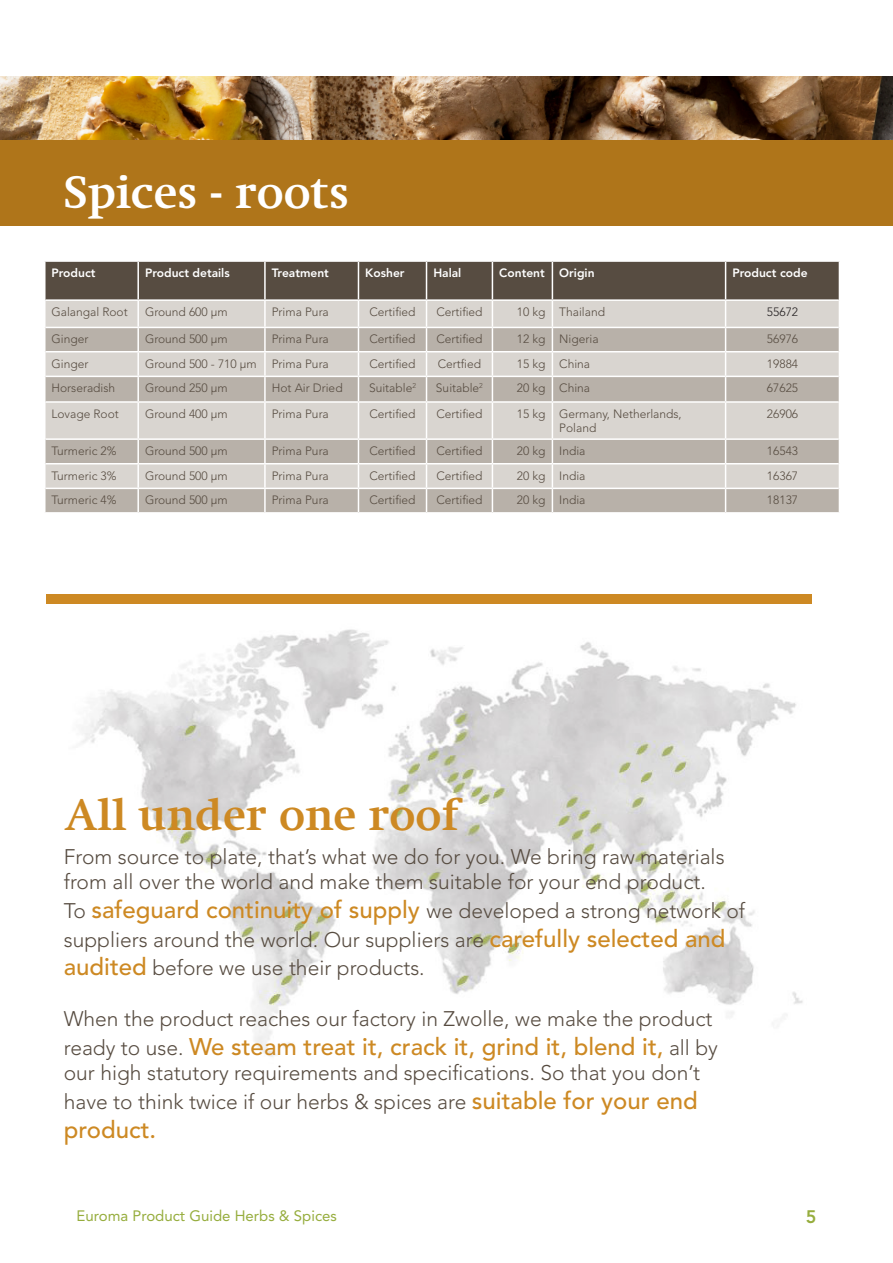
<style>
.page{position:relative;width:893px;height:1263px;background:#fff}
.page>*{position:absolute;margin:0;border:0;box-sizing:border-box;transform-origin:0 0}
.t1{font:700 46.5px "Swift LT Std";color:#fff}
.t2{font:700 45px "Swift LT Std";color:#cd8923}
.t3{font:500 24px "Avenir LT Std";color:#cd8923}
.t4{font:300 21px/28.8px "Avenir LT Std";color:#574c41}
.t5{font:800 18px "Avenir LT Std";color:#96ad3d}
.t6{font:15px "Avenir LT Std";color:#96ad3d}
.t7{font:300 12px/14.4px "Avenir LT Std";color:#574c41}
.t8{font:800 12px "Avenir LT Std";color:#fff}
.t9{font:300 12px "Avenir LT Std";color:#231f20}
.s1{font-weight:500;font-size:24px;color:#cd8923}
.s2{font-weight:300;font-size:21px;color:#574c41}
</style>
<div class="page">
<img style="left:81px;top:629px;width:722px;height:428px">
<svg style="left:46px;top:403px;width:793px;height:109px;background:#cbc5bf"></svg>
<svg style="left:45px;top:261px;width:795px;height:141px;background:#aea8a1"></svg>
<hr style="left:46px;top:401px;width:92px;height:2px;background:#fff">
<hr style="left:138px;top:401px;width:127px;height:2px;background:#fff">
<hr style="left:137px;top:403px;width:2px;height:35px;background:#fff">
<hr style="left:265px;top:401px;width:93px;height:2px;background:#fff">
<hr style="left:264px;top:403px;width:2px;height:35px;background:#fff">
<hr style="left:358px;top:401px;width:68px;height:2px;background:#fff">
<hr style="left:358px;top:403px;width:1px;height:35px;background:#fff">
<hr style="left:426px;top:401px;width:66px;height:2px;background:#fff">
<hr style="left:426px;top:403px;width:1px;height:35px;background:#fff">
<hr style="left:492px;top:401px;width:60px;height:2px;background:#fff">
<hr style="left:492px;top:403px;width:1px;height:35px;background:#fff">
<hr style="left:552px;top:401px;width:174px;height:2px;background:#fff">
<hr style="left:552px;top:403px;width:1px;height:35px;background:#fff">
<hr style="left:726px;top:401px;width:113px;height:2px;background:#fff">
<hr style="left:725px;top:403px;width:1px;height:35px;background:#fff">
<hr style="left:46px;top:438px;width:92px;height:2px;background:#fff">
<hr style="left:138px;top:438px;width:127px;height:2px;background:#fff">
<hr style="left:137px;top:440px;width:2px;height:23px;background:#fff">
<hr style="left:265px;top:438px;width:93px;height:2px;background:#fff">
<hr style="left:264px;top:440px;width:2px;height:23px;background:#fff">
<hr style="left:358px;top:438px;width:68px;height:2px;background:#fff">
<hr style="left:426px;top:438px;width:66px;height:2px;background:#fff">
<hr style="left:492px;top:438px;width:60px;height:2px;background:#fff">
<hr style="left:552px;top:438px;width:174px;height:2px;background:#fff">
<hr style="left:726px;top:438px;width:113px;height:2px;background:#fff">
<hr style="left:46px;top:463px;width:92px;height:1px;background:#fff">
<hr style="left:138px;top:463px;width:127px;height:1px;background:#fff">
<hr style="left:137px;top:464px;width:2px;height:24px;background:#fff">
<hr style="left:265px;top:463px;width:93px;height:1px;background:#fff">
<hr style="left:264px;top:464px;width:2px;height:24px;background:#fff">
<hr style="left:358px;top:463px;width:68px;height:1px;background:#fff">
<hr style="left:426px;top:463px;width:66px;height:1px;background:#fff">
<hr style="left:492px;top:463px;width:60px;height:1px;background:#fff">
<hr style="left:552px;top:463px;width:174px;height:1px;background:#fff">
<hr style="left:726px;top:463px;width:113px;height:1px;background:#fff">
<hr style="left:46px;top:488px;width:92px;height:1px;background:#fff">
<hr style="left:138px;top:488px;width:127px;height:1px;background:#fff">
<hr style="left:137px;top:489px;width:2px;height:23px;background:#fff">
<hr style="left:265px;top:488px;width:93px;height:1px;background:#fff">
<hr style="left:264px;top:489px;width:2px;height:23px;background:#fff">
<hr style="left:358px;top:488px;width:68px;height:1px;background:#fff">
<svg style="left:358px;top:440px;width:1px;height:72px"></svg>
<hr style="left:426px;top:488px;width:66px;height:1px;background:#fff">
<svg style="left:426px;top:440px;width:1px;height:72px"></svg>
<hr style="left:492px;top:488px;width:60px;height:1px;background:#fff">
<svg style="left:492px;top:440px;width:1px;height:72px"></svg>
<hr style="left:552px;top:488px;width:174px;height:1px;background:#fff">
<svg style="left:552px;top:440px;width:1px;height:72px"></svg>
<hr style="left:726px;top:488px;width:113px;height:1px;background:#fff">
<svg style="left:725px;top:440px;width:1px;height:72px"></svg>
<img style="left:0;top:77px;width:893px;height:63px">
<div style="left:0;top:140px;width:893px;height:85px;background:#af751a"></div>
<div style="left:47px;top:594px;width:765px;height:10px;background:#cd8923"></div>
<p class="t1" style="left:64px;top:167px;width:287px">Spices - roots</p>
<p class="t8" style="left:51px;top:266px;width:46px">Product</p>
<p class="t8" style="left:145px;top:266px;width:86px">Product details</p>
<p class="t8" style="left:272px;top:266px;width:59px">Treatment</p>
<p class="t8" style="left:365px;top:266px;width:41px">Kosher</p>
<p class="t8" style="left:433px;top:266px;width:30px">Halal</p>
<p class="t8" style="left:499px;top:266px;width:47px">Content</p>
<p class="t8" style="left:559px;top:266px;width:37px">Origin</p>
<p class="t8" style="left:732px;top:266px;width:77px">Product code</p>
<p class="t7" style="left:51px;top:305px;width:78px">Galangal Root</p>
<p class="t7" style="left:145px;top:305px;width:84px">Ground 600 μm</p>
<p class="t7" style="left:272px;top:305px;width:59px">Prima Pura</p>
<p class="t7" style="left:369px;top:305px;width:48px">Certified</p>
<p class="t7" style="left:436px;top:305px;width:48px">Certified</p>
<p class="t7" style="left:517px;top:305px;width:30px">10 kg</p>
<p class="t7" style="left:559px;top:305px;width:47px">Thailand</p>
<p class="t9" style="left:767px;top:305px;width:33px">55672</p>
<p class="t7" style="left:51px;top:332px;width:38px">Ginger</p>
<p class="t7" style="left:145px;top:332px;width:84px">Ground 500 μm</p>
<p class="t7" style="left:272px;top:332px;width:59px">Prima Pura</p>
<p class="t7" style="left:369px;top:332px;width:48px">Certified</p>
<p class="t7" style="left:436px;top:332px;width:48px">Certified</p>
<p class="t7" style="left:517px;top:332px;width:30px">12 kg</p>
<p class="t7" style="left:559px;top:332px;width:41px">Nigeria</p>
<p class="t7" style="left:767px;top:332px;width:33px">56976</p>
<p class="t7" style="left:51px;top:356px;width:38px">Ginger</p>
<p class="t7" style="left:145px;top:356px;width:113px">Ground 500 - 710 μm</p>
<p class="t7" style="left:272px;top:356px;width:59px">Prima Pura</p>
<p class="t7" style="left:369px;top:356px;width:48px">Certified</p>
<p class="t7" style="left:438px;top:356px;width:45px">Certfied</p>
<p class="t7" style="left:517px;top:356px;width:30px">15 kg</p>
<p class="t7" style="left:559px;top:356px;width:32px">China</p>
<p class="t7" style="left:767px;top:356px;width:33px">19884</p>
<p class="t7" style="left:51px;top:381px;width:65px">Horseradish</p>
<p class="t7" style="left:145px;top:381px;width:84px">Ground 250 μm</p>
<p class="t7" style="left:272px;top:381px;width:72px">Hot Air Dried</p>
<p class="t7" style="left:369px;top:381px;width:48px">Suitable<sup>2</sup></p>
<p class="t7" style="left:436px;top:381px;width:48px">Suitable<sup>2</sup></p>
<p class="t7" style="left:517px;top:381px;width:30px">20 kg</p>
<p class="t7" style="left:559px;top:381px;width:32px">China</p>
<p class="t7" style="left:767px;top:381px;width:33px">67625</p>
<p class="t7" style="left:51px;top:407px;width:69px">Lovage Root</p>
<p class="t7" style="left:145px;top:407px;width:84px">Ground 400 μm</p>
<p class="t7" style="left:272px;top:407px;width:59px">Prima Pura</p>
<p class="t7" style="left:369px;top:407px;width:48px">Certified</p>
<p class="t7" style="left:436px;top:407px;width:48px">Certified</p>
<p class="t7" style="left:517px;top:407px;width:30px">15 kg</p>
<p class="t7" style="left:559px;top:407px;width:124px">Germany, Netherlands,<br>Poland</p>
<p class="t7" style="left:767px;top:407px;width:33px">26906</p>
<p class="t7" style="left:51px;top:444px;width:67px">Turmeric 2%</p>
<p class="t7" style="left:145px;top:444px;width:84px">Ground 500 μm</p>
<p class="t7" style="left:272px;top:444px;width:59px">Prima Pura</p>
<p class="t7" style="left:369px;top:444px;width:48px">Certified</p>
<p class="t7" style="left:436px;top:444px;width:48px">Certified</p>
<p class="t7" style="left:517px;top:444px;width:30px">20 kg</p>
<p class="t7" style="left:559px;top:444px;width:28px">India</p>
<p class="t7" style="left:767px;top:444px;width:33px">16543</p>
<p class="t7" style="left:51px;top:468px;width:67px">Turmeric 3%</p>
<p class="t7" style="left:145px;top:468px;width:84px">Ground 500 μm</p>
<p class="t7" style="left:272px;top:468px;width:59px">Prima Pura</p>
<p class="t7" style="left:369px;top:468px;width:48px">Certified</p>
<p class="t7" style="left:436px;top:468px;width:48px">Certified</p>
<p class="t7" style="left:517px;top:468px;width:30px">20 kg</p>
<p class="t7" style="left:559px;top:468px;width:28px">India</p>
<p class="t7" style="left:767px;top:468px;width:33px">16367</p>
<p class="t7" style="left:51px;top:493px;width:67px">Turmeric 4%</p>
<p class="t7" style="left:145px;top:493px;width:84px">Ground 500 μm</p>
<p class="t7" style="left:272px;top:493px;width:59px">Prima Pura</p>
<p class="t7" style="left:369px;top:493px;width:48px">Certified</p>
<p class="t7" style="left:436px;top:493px;width:48px">Certified</p>
<p class="t7" style="left:517px;top:493px;width:30px">20 kg</p>
<p class="t7" style="left:559px;top:493px;width:28px">India</p>
<p class="t7" style="left:767px;top:493px;width:33px">18137</p>
<p class="t2" style="left:65px;top:790px;width:396px">All under one roof</p>
<p class="t4" style="left:64px;top:844px;width:662px;line-height:25.2px">From source to plate, that’s what we do for you. We bring raw materials from all over the world and make them suitable for your end product.</p>
<p class="t4" style="left:64px;top:896px;width:683px">To <span class="s1">safeguard continuity of supply</span> we developed a strong network of suppliers around the world. Our suppliers are <span class="s1">carefully selected and audited</span> before we use their products.</p>
<p class="t4" style="left:64px;top:1004px;width:650px">When the product reaches our factory in Zwolle, we make the product</p>
<p class="t3" style="left:64px;top:1032px;width:656px"><span class="s2">ready to use.</span> We steam treat it, crack it, grind it, blend it, <span class="s2">all by</span></p>
<p class="t4" style="left:64px;top:1058px;width:638px">our high statutory requirements and specifications. So that you don’t have to think twice if our herbs &amp; spices are <span class="s1">suitable for your end</span></p>
<p class="t3" style="left:64px;top:1115px;width:94px">product.</p>
<p class="t6" style="left:77px;top:1207px;width:262px">Euroma Product Guide Herbs &amp; Spices</p>
<h3 class="t5" style="left:806px;top:1206px;width:12px">5</h3>
</div>
